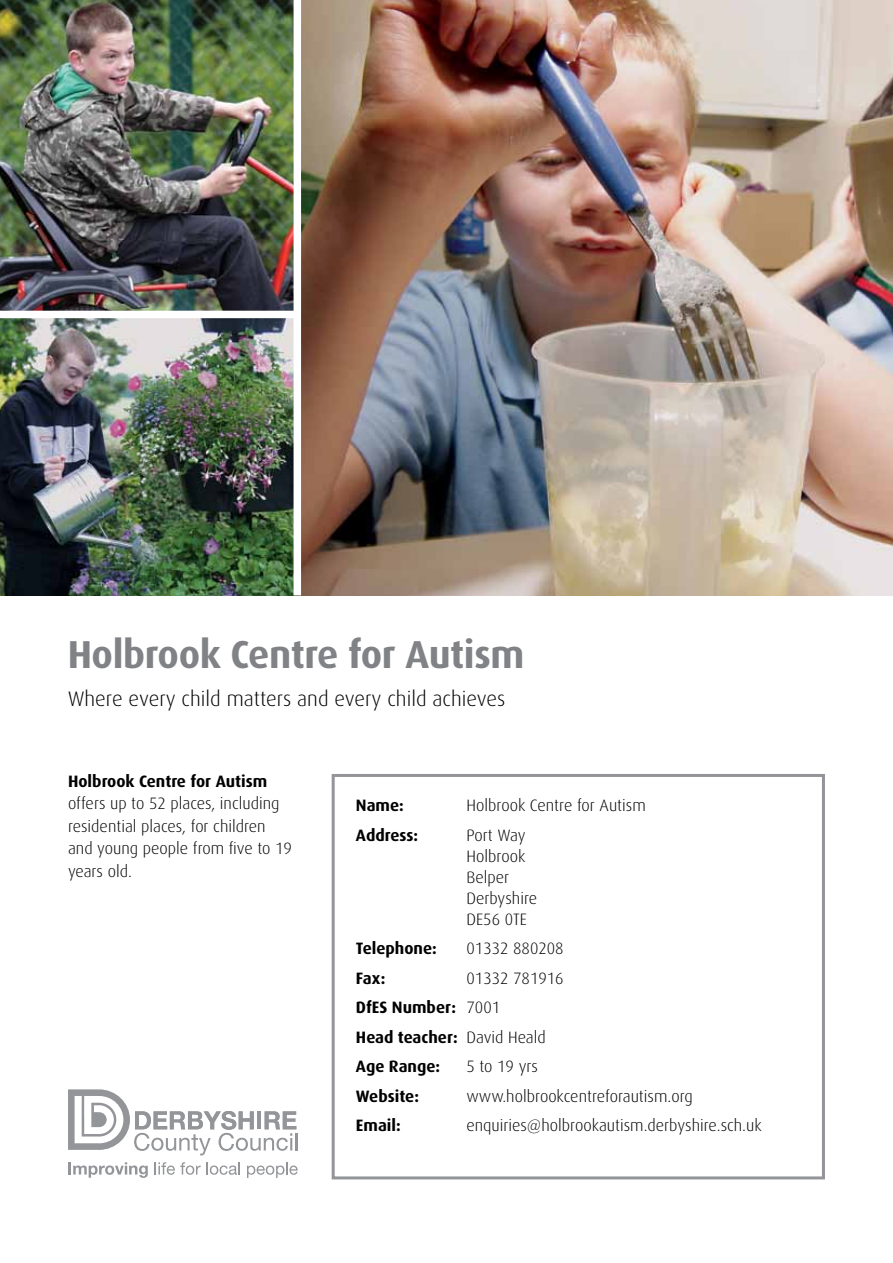
<style>
.page{position:relative;width:893px;height:1263px;background:#fff}
.page>*{position:absolute;margin:0;border:0;box-sizing:border-box;transform-origin:0 0}
.t1{font:700 39px "Dax";letter-spacing:-.01em;color:#808285}
.t2{font:300 21px "Dax";color:#000}
.t3{font:300 16.5px/21px "Dax";color:#000}
.t4{font:700 16.5px/29.5px "Dax";color:#000}
.s1{font-weight:300}
</style>
<div class="page">
<div style="left:332px;top:774px;width:493px;height:405px;border:3px solid #939598"></div>
<svg style="left:68px;top:1162px;width:80px;height:16px"></svg>
<svg style="left:155px;top:1162px;width:46px;height:13px"></svg>
<svg style="left:207px;top:1162px;width:33px;height:13px"></svg>
<svg style="left:247px;top:1162px;width:51px;height:16px"></svg>
<svg style="left:68px;top:1089px;width:230px;height:66px"></svg>
<img style="left:301px;top:0;width:592px;height:595px">
<img style="left:0;top:0;width:294px;height:311px">
<img style="left:0;top:318px;width:294px;height:277px">
<h1 class="t1" style="left:68px;top:632px;width:458px">Holbrook Centre for Autism</h1>
<p class="t2" style="left:68px;top:687px;width:439px">Where every child matters and every child achieves</p>
<p class="t4" style="left:68px;top:766px;width:201px">Holbrook Centre for Autism</p>
<p class="t3" style="left:68px;top:792px;width:226px;line-height:22.5px">offers up to 52 places, including residential places, for children and young people from five to 19 years old.</p>
<p class="t4" style="left:356px;top:791px;width:49px">Name:</p>
<p class="t3" style="left:466px;top:795px;width:181px">Holbrook Centre for Autism</p>
<p class="t4" style="left:356px;top:820px;width:64px">Address:</p>
<p class="t3" style="left:466px;top:824px;width:72px">Port Way<br>Holbrook<br>Belper<br>Derbyshire<br>DE56 0TE</p>
<p class="t4" style="left:356px;top:934px;width:82px">Telephone:</p>
<p class="t3" style="left:466px;top:938px;width:99px">01332 880208</p>
<p class="t4" style="left:356px;top:963px;width:31px">Fax:</p>
<p class="t4" style="left:356px;top:963px;width:209px;text-indent:111px"><span class="s1">01332 781916<br></span>DfES Number: <span class="s1">7001<br></span>Head teacher: <span class="s1">David Heald<br></span>Age Range:</p>
<p class="t3" style="left:466px;top:1056px;width:73px">5 to 19 yrs</p>
<p class="t4" style="left:356px;top:1081px;width:65px">Website:</p>
<p class="t3" style="left:466px;top:1085px;width:228px">www.holbrookcentreforautism.org</p>
<p class="t4" style="left:356px;top:1111px;width:46px">Email:</p>
<p class="t3" style="left:466px;top:1115px;width:297px">enquiries@holbrookautism.derbyshire.sch.uk</p>
</div>
